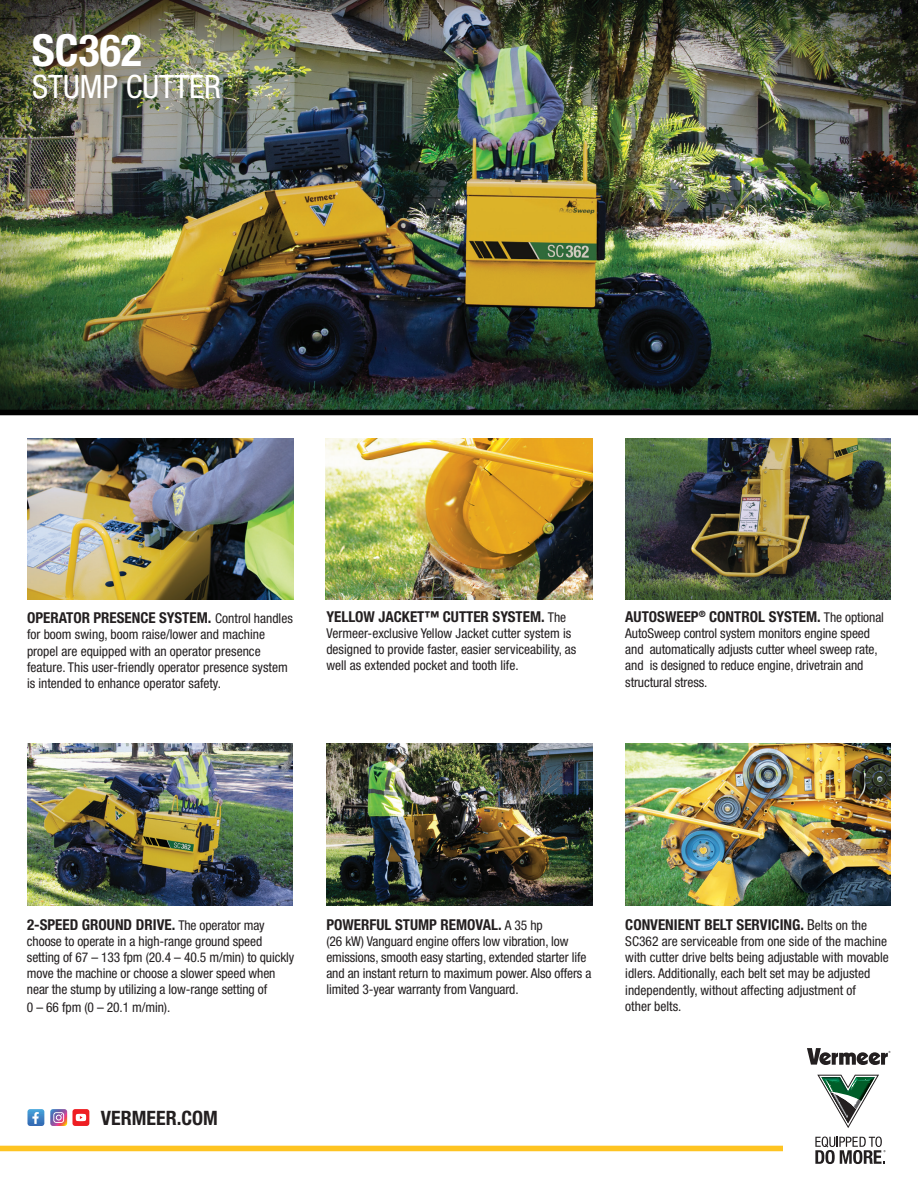
<style>
.page{position:relative;width:918px;height:1188px;background:#fff}
.page>*{position:absolute;margin:0;border:0;box-sizing:border-box;transform-origin:0 0}
.t1{font:700 condensed 44.25px "Helvetica Neue";color:#fff}
.t2{font:condensed 32.25px "Helvetica Neue";color:#fff}
.t3{font:700 condensed 19.8px "Helvetica Neue";color:#231f20}
.t4{font:700 condensed 15px "Helvetica Neue";color:#231f20}
.t5{font:condensed 13.5px/16.2px "Helvetica Neue";color:#231f20}
.s1{font-weight:400;font-size:13.5px}
.s2{font-weight:400}
</style>
<div class="page">
<img style="left:0;top:0;width:918px;height:410px">
<img style="left:27px;top:438px;width:267px;height:161px">
<img style="left:326px;top:438px;width:266px;height:161px">
<img style="left:625px;top:438px;width:266px;height:161px">
<img style="left:27px;top:744px;width:266px;height:162px">
<img style="left:326px;top:744px;width:266px;height:162px">
<img style="left:625px;top:744px;width:266px;height:162px">
<div style="left:0;top:410px;width:918px;height:5px;background:#010101"></div>
<svg style="left:807px;top:1048px;width:83px;height:17px"></svg>
<svg style="left:815px;top:1137px;width:71px;height:27px"></svg>
<svg style="left:817px;top:1075px;width:62px;height:53px"></svg>
<div style="left:0;top:1146px;width:783px;height:5px;background:#fec422"></div>
<svg style="left:27px;top:1109px;width:17px;height:17px"></svg>
<svg style="left:50px;top:1109px;width:17px;height:17px"></svg>
<svg style="left:88px;top:1109px;width:2px;height:17px"></svg>
<div style="left:72px;top:1109px;width:17px;height:17px;background:#ee1e23;border-radius:3px"></div>
<svg style="left:76px;top:1114px;width:10px;height:7px"></svg>
<h1 class="t1" style="left:32px;top:24px;width:112px">SC362</h1>
<h2 class="t2" style="left:32px;top:68px;width:190px">STUMP CUTTER</h2>
<p class="t4" style="left:27px;top:609px;width:267px">OPERATOR PRESENCE SYSTEM. <span class="s1">Control handles</span></p>
<p class="t5" style="left:27px;top:626px;width:262px">for boom swing, boom raise/lower and machine propel are equipped with an operator presence feature. This user-friendly operator presence system is intended to enhance operator safety.</p>
<p class="t4" style="left:326px;top:607px;width:241px">YELLOW JACKET™ CUTTER SYSTEM. <span class="s1">The</span></p>
<p class="t5" style="left:326px;top:625px;width:252px">Vermeer-exclusive Yellow Jacket cutter system is designed to provide faster, easier serviceability, as well as extended pocket and tooth life.</p>
<p class="t4" style="left:625px;top:607px;width:260px">AUTOSWEEP<sup>®</sup> CONTROL SYSTEM. <span class="s1">The optional</span></p>
<p class="t5" style="left:625px;top:625px;width:254px">AutoSweep control system monitors engine speed and automatically adjusts cutter wheel sweep rate, and is designed to reduce engine, drivetrain and structural stress.</p>
<p class="t4" style="left:27px;top:915px;width:239px">2-SPEED GROUND DRIVE. <span class="s1">The operator may</span></p>
<p class="t5" style="left:27px;top:933px;width:269px">choose to operate in a high-range ground speed setting of 67 – 133 fpm (20.4 – 40.5 m/min) to quickly move the machine or choose a slower speed when near the stump by utilizing a low-range setting of</p>
<p class="t5" style="left:27px;top:999px;width:145px">0 – 66 fpm (0 – 20.1 m/min).</p>
<p class="t4" style="left:326px;top:915px;width:218px">POWERFUL STUMP REMOVAL. <span class="s1">A 35 hp</span></p>
<p class="t5" style="left:326px;top:933px;width:267px">(26 kW) Vanguard engine offers low vibration, low emissions, smooth easy starting, extended starter life and an instant return to maximum power. Also offers a limited 3-year warranty from Vanguard.</p>
<p class="t4" style="left:625px;top:915px;width:243px">CONVENIENT BELT SERVICING. <span class="s2">B</span><span class="s1">elts on the</span></p>
<p class="t5" style="left:625px;top:933px;width:265px">SC362 are serviceable from one side of the machine with cutter drive belts being adjustable with movable idlers. Additionally, each belt set may be adjusted independently, without affecting adjustment of<br>other belts.</p>
<h3 class="t3" style="left:101px;top:1106px;width:118px">VERMEER.COM</h3>
</div>
